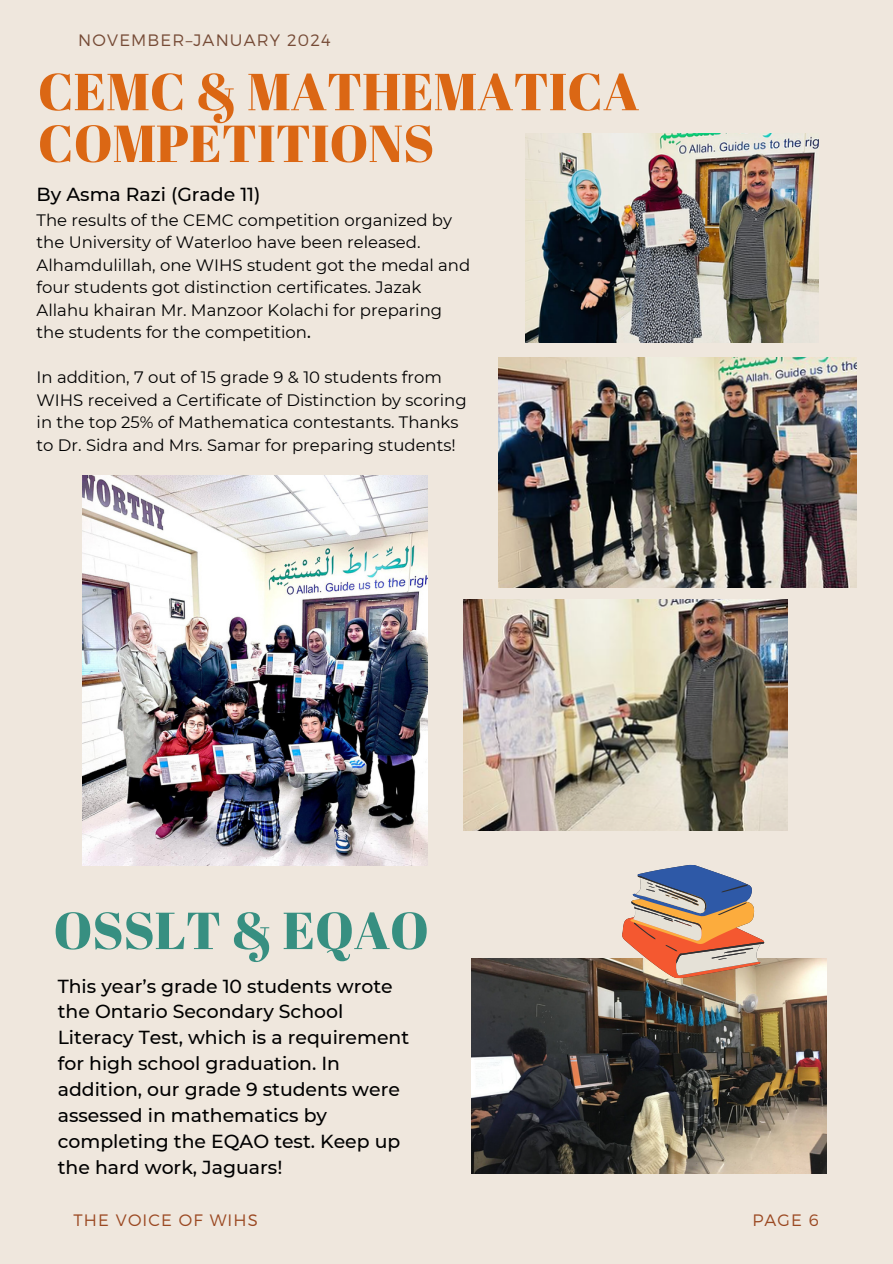
<style>
.page{position:relative;width:893px;height:1264px;background:#fff}
.page>*{position:absolute;margin:0;border:0;box-sizing:border-box;transform-origin:0 0}
.t1{font:51.9px/51.8px "Abril Fatface";color:#db6714}
.t2{font:51.9px "Abril Fatface";color:#378f81}
.t3{font:500 18.9px/25.8px "Montserrat";color:#000}
.t4{font:16.5px/22.5px "Montserrat";color:#000}
.t5{font:300 16.5px "Montserrat";letter-spacing:.07em;color:#764b36}
.t6{font:300 16.5px "Montserrat";letter-spacing:.07em;color:#9b4922}
.s1{font-weight:500}
</style>
<div class="page">
<div style="left:0;top:0;width:892px;height:1263px;background:#efe7dd"></div>
<img style="left:525px;top:133px;width:293px;height:209px">
<img style="left:498px;top:357px;width:358px;height:231px">
<img style="left:463px;top:600px;width:324px;height:230px">
<img style="left:82px;top:475px;width:346px;height:390px">
<img style="left:471px;top:958px;width:355px;height:215px">
<svg style="left:618px;top:864px;width:150px;height:122px"></svg>
<p class="t5" style="left:78px;top:29px;width:254px">NOVEMBER–JANUARY 2024</p>
<p class="t1" style="left:38px;top:64px;width:602px">CEMC &amp; MATHEMATICA<br>COMPETITIONS</p>
<p class="t3" style="left:37px;top:181px;width:225px">By Asma Razi (Grade 11)</p>
<p class="t4" style="left:37px;top:208px;width:435px">The results of the CEMC competition organized by the University of Waterloo have been released.<br>Alhamdulillah, one WIHS student got the medal and four students got distinction certificates. Jazak Allahu khairan Mr. Manzoor Kolachi for preparing the students for the competition<span class="s1">.</span></p>
<p class="t4" style="left:37px;top:366px;width:431px">In addition, 7 out of 15 grade 9 &amp; 10 students from WIHS received a Certificate of Distinction by scoring in the top 25% of Mathematica contestants. Thanks to Dr. Sidra and Mrs. Samar for preparing students!</p>
<h1 class="t2" style="left:53px;top:894px;width:377px">OSSLT &amp; EQAO</h1>
<p class="t3" style="left:58px;top:972px;width:353px">This year’s grade 10 students wrote the Ontario Secondary School<br>Literacy Test, which is a requirement for high school graduation. In addition, our grade 9 students were assessed in mathematics by completing the EQAO test. Keep up the hard work, Jaguars!</p>
<p class="t6" style="left:74px;top:1209px;width:186px">THE VOICE OF WIHS</p>
<p class="t6" style="left:752px;top:1209px;width:68px">PAGE 6</p>
</div>
